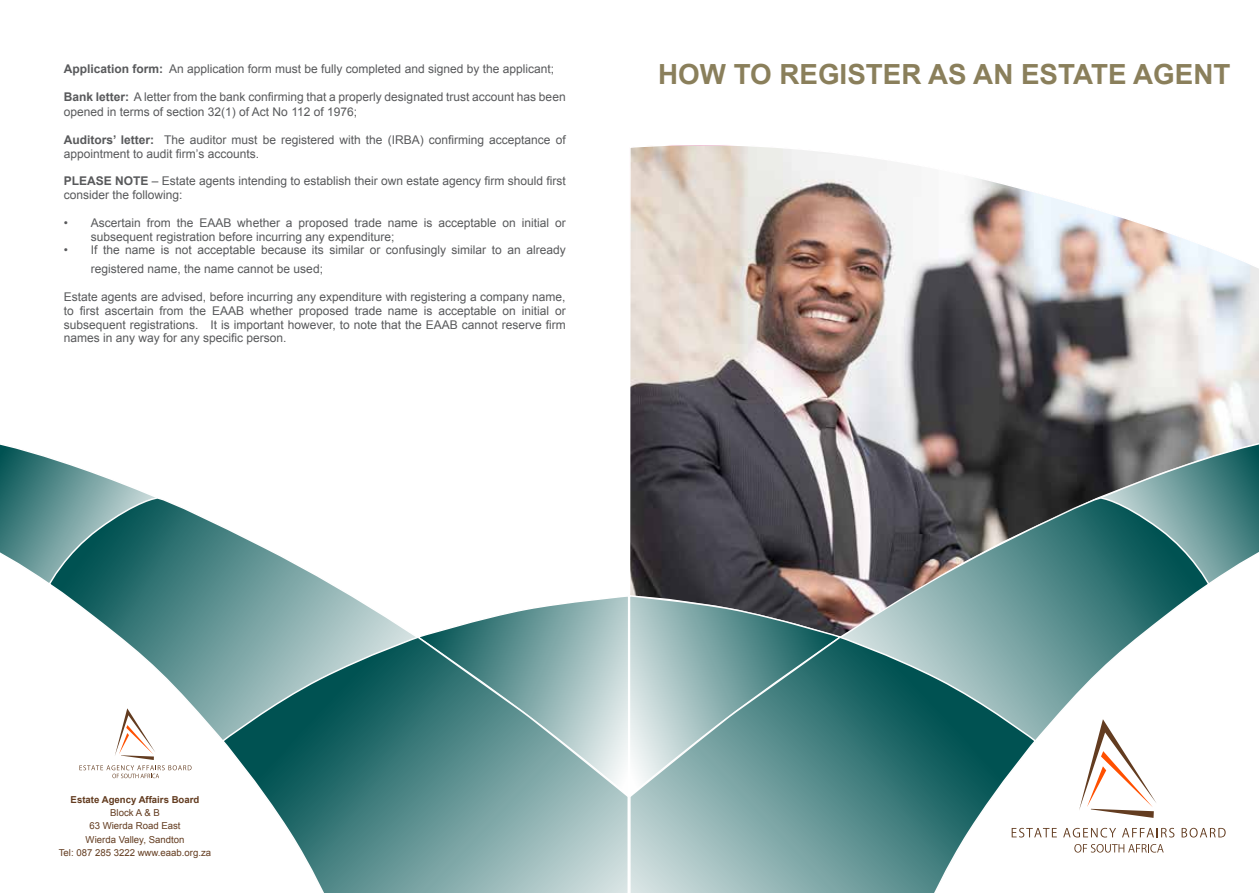
<style>
.page{position:relative;width:1259px;height:893px;background:#fff}
.page>*{position:absolute;margin:0;border:0;box-sizing:border-box;transform-origin:0 0}
.t1{font:700 27.75px "Arial";color:#8a7f5b}
.t2{font:12px/13.8px "Arial";color:#58595b}
.t3{font:9.6px/13.4px "Arial";color:#633c20;text-align:center}
.t4{font:700 9.6px "Arial";color:#633c20}
.s1{font-weight:700}
</style>
<div class="page">
<img style="left:630px;top:145px;width:629px;height:293px">
<svg style="left:630px;top:438px;width:629px;height:400px"></svg>
<svg style="left:630px;top:496px;width:580px;height:357px"></svg>
<svg style="left:631px;top:636px;width:405px;height:257px;background:#74a0a0"></svg>
<svg style="left:0;top:444px;width:151px;height:138px"></svg>
<svg style="left:48px;top:496px;width:580px;height:283px"></svg>
<svg style="left:221px;top:636px;width:407px;height:257px;background:#74a0a0"></svg>
<p class="t2" style="left:64px;top:62px;width:492px"><span class="s1">Application form:</span> An application form must be fully completed and signed by the applicant;</p>
<p class="t2" style="left:64px;top:90px;width:503px;line-height:14.4px"><span class="s1">Bank letter:</span> A letter from the bank confirming that a properly designated trust account has been opened in terms of section 32(1) of Act No 112 of 1976;</p>
<p class="t2" style="left:64px;top:133px;width:503px"><span class="s1">Auditors’ letter:</span> The auditor must be registered with the (IRBA) confirming acceptance of appointment to audit firm’s accounts.</p>
<p class="t2" style="left:64px;top:174px;width:503px"><span class="s1">PLEASE NOTE</span> – Estate agents intending to establish their own estate agency firm should first consider the following:</p>
<p class="t2" style="left:91px;top:216px;width:476px;text-indent:-27px">• Ascertain from the EAAB whether a proposed trade name is acceptable on initial or subsequent registration before incurring any expenditure;</p>
<p class="t2" style="left:91px;top:241px;width:476px;line-height:18.9px;text-indent:-27px">• If the name is not acceptable because its similar or confusingly similar to an already registered name, the name cannot be used;</p>
<p class="t2" style="left:64px;top:290px;width:503px;text-align:justify">Estate agents are advised, before incurring any expenditure with registering a company name, to first ascertain from the EAAB whether proposed trade name is acceptable on initial or subsequent registrations. It is important however, to note that the EAAB cannot reserve firm names in any way for any specific person.</p>
<h1 class="t1" style="left:658px;top:56px;width:573px">HOW TO REGISTER AS AN ESTATE AGENT</h1>
<p class="t4" style="left:71px;top:793px;width:130px">Estate Agency Affairs Board</p>
<p class="t3" style="left:59px;top:806px;width:154px">Block A &amp; B<br>63 Wierda Road East<br>Wierda Valley, Sandton<br>Tel: 087 285 3222 www.eaab.org.za</p>
</div>
